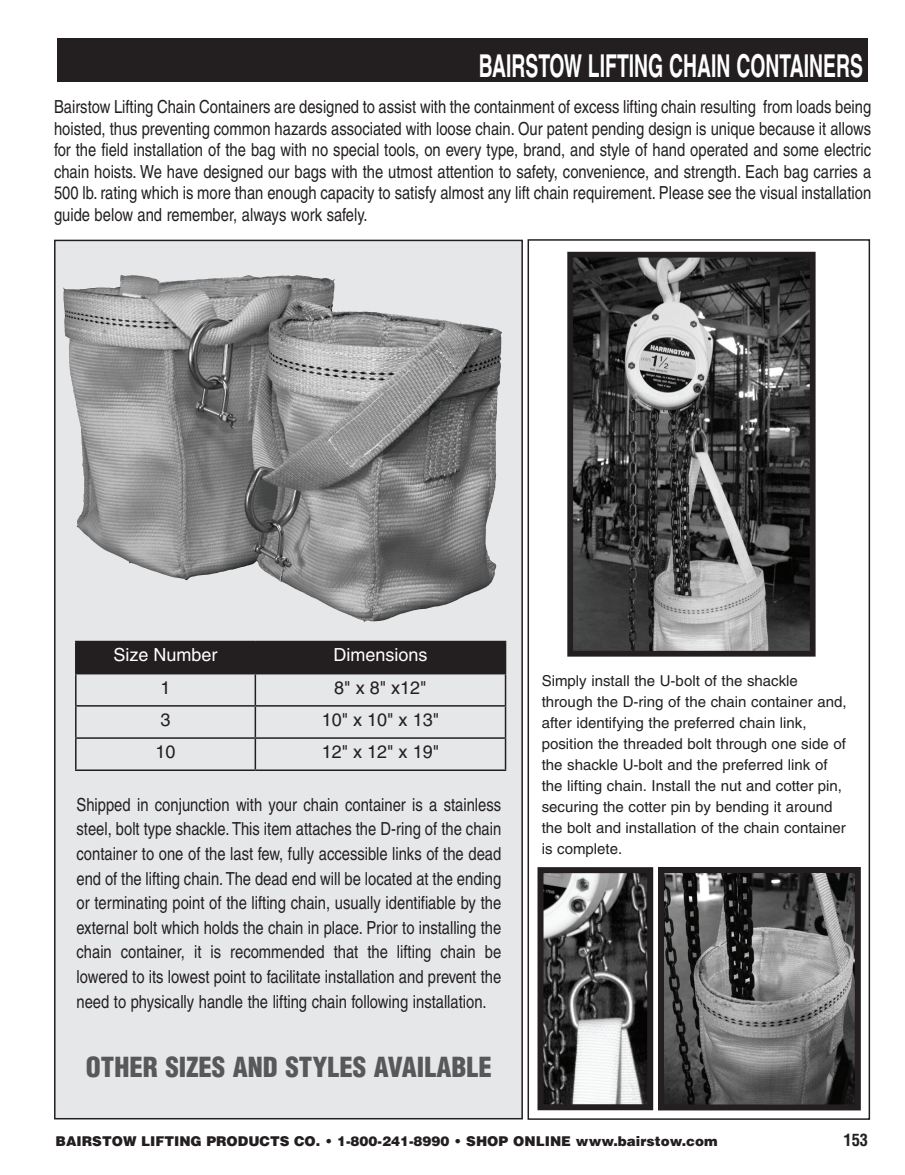
<style>
.page{position:relative;width:905px;height:1175px;background:#fff}
.page>*{position:absolute;margin:0;border:0;box-sizing:border-box;transform-origin:0 0}
.t1{font:700 condensed 31.5px "Helvetica";color:#fff;scale:.75 1}
.t2{font:900 condensed 27px "Helvetica";color:#57585a}
.t3{font:condensed 18px/24.6px "Helvetica";color:#231f20;text-align:justify}
.t4{font:18px "Helvetica";color:#231f20}
.t5{font:18px "Helvetica";color:#fff}
.t6{font:700 condensed 16.5px "Helvetica";color:#231f20}
.t7{font:15px/21px "Helvetica";color:#231f20}
.t8{font:900 13.5px "Helvetica";color:#231f20}
</style>
<div class="page">
<svg style="left:57px;top:243px;width:463px;height:873px;background:#cecfd0"></svg>
<img style="left:63px;top:275px;width:233px;height:181px">
<div style="left:527px;top:239px;width:343px;height:880px;border:2px solid #231f20"></div>
<div style="left:57px;top:38px;width:810px;height:44px;background:#231f20"></div>
<img style="left:544px;top:874px;width:102px;height:229px">
<div style="left:537px;top:867px;width:116px;height:243px;border:6px solid #231f20"></div>
<img style="left:665px;top:874px;width:188px;height:229px">
<div style="left:658px;top:867px;width:202px;height:243px;border:6px solid #231f20"></div>
<img style="left:574px;top:259px;width:234px;height:390px">
<div style="left:567px;top:252px;width:248px;height:404px;border:6px solid #231f20"></div>
<div style="left:76px;top:642px;width:429px;height:31px;background:#231f20"></div>
<hr style="left:75px;top:640px;width:180px;height:2px;background:#231f20">
<hr style="left:75px;top:642px;width:1px;height:31px;background:#231f20">
<hr style="left:255px;top:640px;width:251px;height:2px;background:#231f20">
<hr style="left:254px;top:642px;width:2px;height:31px;background:#231f20">
<hr style="left:505px;top:642px;width:1px;height:31px;background:#231f20">
<hr style="left:75px;top:673px;width:180px;height:1px;background:#231f20">
<hr style="left:75px;top:674px;width:1px;height:31px;background:#231f20">
<hr style="left:255px;top:673px;width:251px;height:1px;background:#231f20">
<hr style="left:254px;top:674px;width:2px;height:31px;background:#231f20">
<hr style="left:505px;top:674px;width:1px;height:31px;background:#231f20">
<hr style="left:75px;top:705px;width:180px;height:1px;background:#231f20">
<hr style="left:75px;top:706px;width:1px;height:31px;background:#231f20">
<hr style="left:255px;top:705px;width:251px;height:1px;background:#231f20">
<hr style="left:254px;top:706px;width:2px;height:31px;background:#231f20">
<hr style="left:505px;top:706px;width:1px;height:31px;background:#231f20">
<hr style="left:75px;top:737px;width:180px;height:1px;background:#231f20">
<hr style="left:75px;top:739px;width:1px;height:30px;background:#231f20">
<hr style="left:255px;top:737px;width:251px;height:1px;background:#231f20">
<hr style="left:254px;top:739px;width:2px;height:30px;background:#231f20">
<hr style="left:505px;top:739px;width:1px;height:30px;background:#231f20">
<hr style="left:75px;top:769px;width:180px;height:2px;background:#231f20">
<hr style="left:255px;top:769px;width:251px;height:2px;background:#231f20">
<p class="t1" style="left:479px;top:47px;width:36px">BAIRSTOW</p>
<p class="t1" style="left:588px;top:47px;width:31px">LIFTING</p>
<p class="t1" style="left:669px;top:47px;width:35px">CHAIN</p>
<p class="t1" style="left:736px;top:47px;width:37px">CONTAINERS</p>
<p class="t3" style="left:54px;top:96px;width:818px;line-height:21.6px">Bairstow Lifting Chain Containers are designed to assist with the containment of excess lifting chain resulting from loads being hoisted, thus preventing common hazards associated with loose chain. Our patent pending design is unique because it allows for the field installation of the bag with no special tools, on every type, brand, and style of hand operated and some electric chain hoists. We have designed our bags with the utmost attention to safety, convenience, and strength. Each bag carries a 500 lb. rating which is more than enough capacity to satisfy almost any lift chain requirement. Please see the visual installation guide below and remember, always work safely.</p>
<p class="t5" style="left:113px;top:644px;width:106px">Size Number</p>
<p class="t5" style="left:333px;top:644px;width:96px">Dimensions</p>
<p class="t4" style="left:160px;top:677px;width:12px">1</p>
<p class="t4" style="left:334px;top:677px;width:94px">8" x 8" x12"</p>
<p class="t4" style="left:160px;top:709px;width:12px">3</p>
<p class="t4" style="left:322px;top:709px;width:119px">10" x 10" x 13"</p>
<p class="t4" style="left:155px;top:741px;width:22px">10</p>
<p class="t4" style="left:322px;top:741px;width:119px">12" x 12" x 19"</p>
<p class="t3" style="left:76px;top:792px;width:426px">Shipped in conjunction with your chain container is a stainless steel, bolt type shackle. This item attaches the D-ring of the chain container to one of the last few, fully accessible links of the dead end of the lifting chain. The dead end will be located at the ending or terminating point of the lifting chain, usually identifiable by the external bolt which holds the chain in place. Prior to installing the chain container, it is recommended that the lifting chain be lowered to its lowest point to facilitate installation and prevent the need to physically handle the lifting chain following installation.</p>
<p class="t2" style="left:86px;top:1050px;width:407px">OTHER SIZES AND STYLES AVAILABLE</p>
<p class="t7" style="left:542px;top:670px;width:306px">Simply install the U-bolt of the shackle through the D-ring of the chain container and, after identifying the preferred chain link, position the threaded bolt through one side of the shackle U-bolt and the preferred link of the lifting chain. Install the nut and cotter pin, securing the cotter pin by bending it around the bolt and installation of the chain container is complete.</p>
<p class="t8" style="left:56px;top:1132px;width:663px">BAIRSTOW LIFTING PRODUCTS CO. • 1-800-241-8990 • SHOP ONLINE www.bairstow.com</p>
<p class="t6" style="left:843px;top:1129px;width:26px">153</p>
</div>
